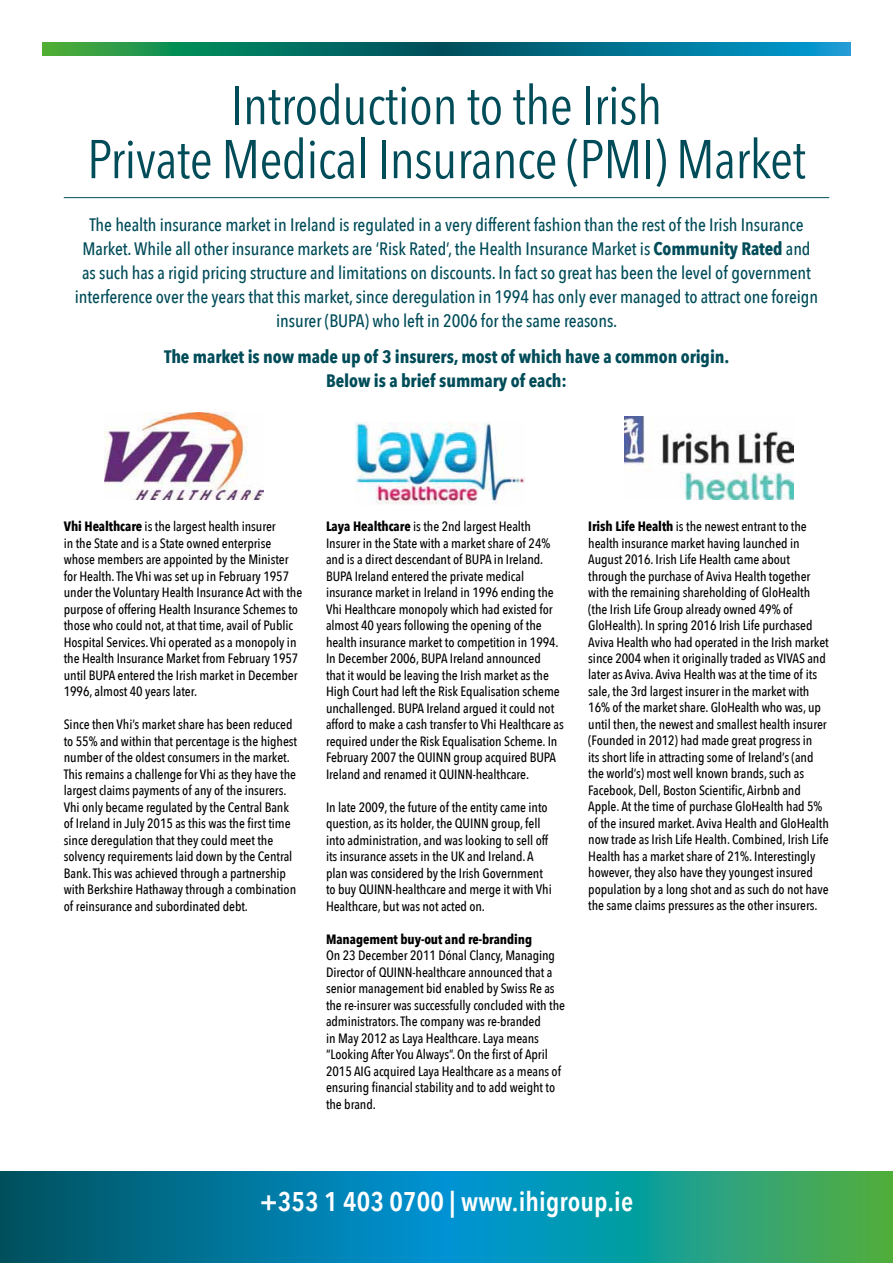
<style>
.page{position:relative;width:893px;height:1263px;background:#fff}
.page>*{position:absolute;margin:0;border:0;box-sizing:border-box;transform-origin:0 0}
.t1{font:54px/54px "Avenir Next Condensed";letter-spacing:-.01em;color:#004c59;text-align:center}
.t2{font:600 27px "Avenir Next Condensed";letter-spacing:.005em;color:#fff}
.t3{font:500 18px/24px "Avenir Next Condensed";letter-spacing:-.005em;color:#004c59;text-align:center}
.t4{font:700 18px/24px "Avenir Next Condensed";letter-spacing:-.005em;color:#004c59;text-align:center}
.t5{font:500 13.5px/16.5px "Avenir Next Condensed";letter-spacing:-.005em;color:#000}
.t6{font:700 13.5px "Avenir Next Condensed";letter-spacing:-.005em;color:#000}
.s1{font-weight:700}
</style>
<div class="page">
<svg style="left:0;top:1171px;width:893px;height:92px;background:#0e8993"></svg>
<hr style="left:64px;top:197px;width:765px;height:1px;background:#004c59">
<svg style="left:43px;top:43px;width:807px;height:12px;background:#097a77"></svg>
<img style="left:105px;top:412px;width:159px;height:88px">
<img style="left:356px;top:423px;width:168px;height:82px">
<img style="left:624px;top:417px;width:169px;height:83px">
<h1 class="t1" style="left:87px;top:78px;width:720px">Introduction to the Irish<br>Private Medical Insurance (PMI) Market</h1>
<p class="t3" style="left:75px;top:212px;width:745px">The health insurance market in Ireland is regulated in a very different fashion than the rest of the Irish Insurance Market. While all other insurance markets are ‘Risk Rated’, the Health Insurance Market is <span class="s1">Community Rated</span> and as such has a rigid pricing structure and limitations on discounts. In fact so great has been the level of government interference over the years that this market, since deregulation in 1994 has only ever managed to attract one foreign insurer (BUPA) who left in 2006 for the same reasons.</p>
<h3 class="t4" style="left:164px;top:345px;width:567px">The market is now made up of 3 insurers, most of which have a common origin.<br>Below is a brief summary of each:</h3>
<p class="t5" style="left:64px;top:518px;width:240px"><span class="s1">Vhi Healthcare</span> is the largest health insurer<br>in the State and is a State owned enterprise whose members are appointed by the Minister for Health. The Vhi was set up in February 1957 under the Voluntary Health Insurance Act with the purpose of offering Health Insurance Schemes to those who could not, at that time, avail of Public Hospital Services. Vhi operated as a monopoly in the Health Insurance Market from February 1957 until BUPA entered the Irish market in December 1996, almost 40 years later.</p>
<p class="t5" style="left:64px;top:716px;width:235px">Since then Vhi’s market share has been reduced to 55% and within that percentage is the highest number of the oldest consumers in the market.<br>This remains a challenge for Vhi as they have the largest claims payments of any of the insurers.<br>Vhi only became regulated by the Central Bank of Ireland in July 2015 as this was the first time since deregulation that they could meet the solvency requirements laid down by the Central Bank. This was achieved through a partnership with Berkshire Hathaway through a combination of reinsurance and subordinated debt.</p>
<p class="t5" style="left:326px;top:518px;width:239px"><span class="s1">Laya Healthcare</span> is the 2nd largest Health Insurer in the State with a market share of 24% and is a direct descendant of BUPA in Ireland.<br>BUPA Ireland entered the private medical insurance market in Ireland in 1996 ending the Vhi Healthcare monopoly which had existed for almost 40 years following the opening of the health insurance market to competition in 1994.<br>In December 2006, BUPA Ireland announced<br>that it would be leaving the Irish market as the High Court had left the Risk Equalisation scheme unchallenged. BUPA Ireland argued it could not afford to make a cash transfer to Vhi Healthcare as required under the Risk Equalisation Scheme. In February 2007 the QUINN group acquired BUPA Ireland and renamed it QUINN-healthcare.</p>
<p class="t5" style="left:326px;top:798px;width:227px">In late 2009, the future of the entity came into question, as its holder, the QUINN group, fell into administration, and was looking to sell off its insurance assets in the UK and Ireland. A plan was considered by the Irish Government to buy QUINN-healthcare and merge it with Vhi Healthcare, but was not acted on.</p>
<p class="t6" style="left:326px;top:930px;width:208px">Management buy-out and re-branding</p>
<p class="t5" style="left:326px;top:947px;width:241px">On 23 December 2011 Dónal Clancy, Managing Director of QUINN-healthcare announced that a senior management bid enabled by Swiss Re as the re-insurer was successfully concluded with the administrators. The company was re-branded<br>in May 2012 as Laya Healthcare. Laya means “Looking After You Always”. On the first of April 2015 AIG acquired Laya Healthcare as a means of ensuring financial stability and to add weight to the brand.</p>
<p class="t5" style="left:588px;top:518px;width:242px"><span class="s1">Irish Life Health</span> is the newest entrant to the health insurance market having launched in August 2016. Irish Life Health came about through the purchase of Aviva Health together with the remaining shareholding of GloHealth (the Irish Life Group already owned 49% of GloHealth). In spring 2016 Irish Life purchased Aviva Health who had operated in the Irish market since 2004 when it originally traded as VIVAS and later as Aviva. Aviva Health was at the time of its sale, the 3rd largest insurer in the market with 16% of the market share. GloHealth who was, up until then, the newest and smallest health insurer (Founded in 2012) had made great progress in<br>its short life in attracting some of Ireland’s (and the world’s) most well known brands, such as Facebook, Dell, Boston Scientific, Airbnb and Apple. At the time of purchase GloHealth had 5% of the insured market. Aviva Health and GloHealth now trade as Irish Life Health. Combined, Irish Life Health has a market share of 21%. Interestingly however, they also have they youngest insured population by a long shot and as such do not have the same claims pressures as the other insurers.</p>
<h2 class="t2" style="left:260px;top:1185px;width:375px">+353 1 403 0700 | www.ihigroup.ie</h2>
</div>
